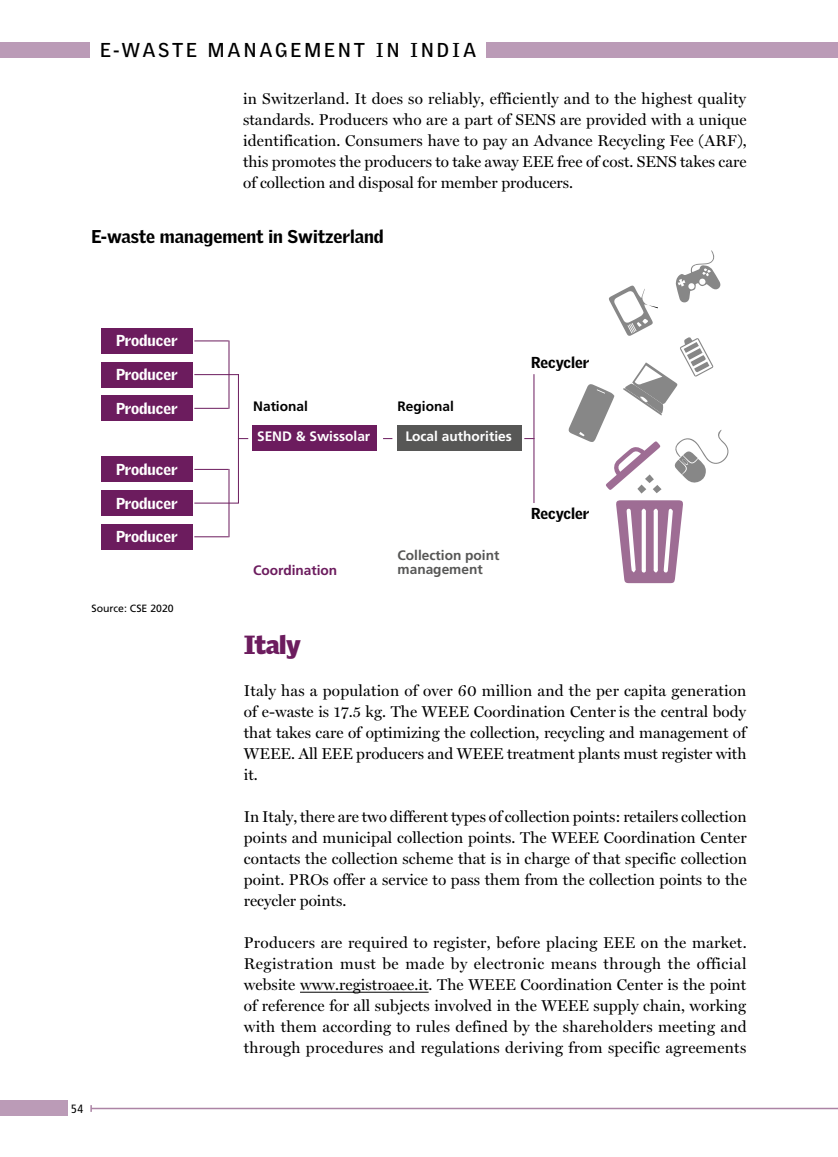
<style>
.page{position:relative;width:838px;height:1157px;background:#fff}
.page>*{position:absolute;margin:0;border:0;box-sizing:border-box;transform-origin:0 0}
.t1{font:900 25.5px "Griffith Gothic";letter-spacing:-.02em;color:#6c1c5e}
.t2{font:700 19.5px "Griffith Gothic";letter-spacing:.155em;color:#000}
.t3{font:900 18px "Griffith Gothic";color:#000}
.t4{font:15.75px/21px "Miller Display";color:#000;text-align:justify}
.t5{font:900 15.45px "Griffith Gothic";color:#fff}
.t6{font:900 15.45px "Griffith Gothic";color:#000}
.t7{font:700 13.65px "Frutiger";color:#fff}
.t8{font:700 13.65px/13.6px "Frutiger";color:#575756}
.t9{font:700 13.65px "Frutiger";color:#000}
.t10{font:700 13.65px "Frutiger";color:#6c1c5e}
.t11{font:condensed 12px "Frutiger";color:#000}
.t12{font:10.5px "Frutiger";color:#000}
</style>
<div class="page">
<div style="left:0;top:42px;width:838px;height:15px;background:#bb9bb7"></div>
<hr style="left:91px;top:1107px;width:747px;height:2px;background:#ac84a5">
<div style="left:90px;top:35px;width:396px;height:29px;background:#fff"></div>
<div style="left:0;top:1100px;width:67px;height:15px;background:#bb9bb7"></div>
<div style="left:101px;top:328px;width:92px;height:26px;background:#6c1c5e"></div>
<div style="left:101px;top:456px;width:92px;height:26px;background:#6c1c5e"></div>
<div style="left:101px;top:362px;width:92px;height:25px;background:#6c1c5e"></div>
<div style="left:101px;top:490px;width:92px;height:26px;background:#6c1c5e"></div>
<div style="left:101px;top:395px;width:92px;height:26px;background:#6c1c5e"></div>
<div style="left:253px;top:425px;width:124px;height:26px;background:#6c1c5e"></div>
<div style="left:397px;top:425px;width:125px;height:26px;background:#575756"></div>
<div style="left:101px;top:524px;width:92px;height:26px;background:#6c1c5e"></div>
<svg style="left:616px;top:500px;width:67px;height:83px"></svg>
<svg style="left:637px;top:484px;width:9px;height:9px"></svg>
<svg style="left:652px;top:485px;width:9px;height:8px"></svg>
<svg style="left:568px;top:250px;width:161px;height:240px"></svg>
<hr style="left:194px;top:340px;width:34px;height:1px;background:#6c1c5e">
<hr style="left:194px;top:469px;width:34px;height:1px;background:#6c1c5e">
<hr style="left:228px;top:340px;width:1px;height:69px;background:#6c1c5e">
<hr style="left:238px;top:374px;width:1px;height:65px;background:#6c1c5e">
<hr style="left:533px;top:374px;width:1px;height:65px;background:#6c1c5e">
<hr style="left:238px;top:438px;width:1px;height:65px;background:#6c1c5e">
<hr style="left:533px;top:438px;width:1px;height:65px;background:#6c1c5e">
<hr style="left:228px;top:469px;width:1px;height:68px;background:#6c1c5e">
<hr style="left:194px;top:374px;width:45px;height:1px;background:#6c1c5e">
<hr style="left:194px;top:502px;width:45px;height:1px;background:#6c1c5e">
<hr style="left:194px;top:408px;width:34px;height:1px;background:#6c1c5e">
<hr style="left:194px;top:536px;width:34px;height:1px;background:#6c1c5e">
<hr style="left:300px;top:992px;width:128px;height:1px;background:#000">
<p class="t2" style="left:100px;top:38px;width:378px">E-WASTE MANAGEMENT IN INDIA</p>
<p class="t4" style="left:243px;top:88px;width:505px">in Switzerland. It does so reliably, efficiently and to the highest quality standards. Producers who are a part of SENS are provided with a unique identification. Consumers have to pay an Advance Recycling Fee (ARF), this promotes the producers to take away EEE free of cost. SENS takes care of collection and disposal for member producers.</p>
<p class="t3" style="left:91px;top:226px;width:294px">E-waste management in Switzerland</p>
<p class="t5" style="left:116px;top:331px;width:63px">Producer</p>
<p class="t5" style="left:116px;top:365px;width:63px">Producer</p>
<p class="t5" style="left:116px;top:399px;width:63px">Producer</p>
<p class="t5" style="left:116px;top:460px;width:63px">Producer</p>
<p class="t5" style="left:116px;top:493px;width:63px">Producer</p>
<p class="t5" style="left:116px;top:527px;width:63px">Producer</p>
<p class="t12" style="left:91px;top:602px;width:84px">Source: CSE 2020</p>
<p class="t11" style="left:71px;top:1101px;width:14px">54</p>
<p class="t9" style="left:253px;top:398px;width:56px">National</p>
<p class="t7" style="left:257px;top:428px;width:115px">SEND &amp; Swissolar</p>
<p class="t7" style="left:405px;top:428px;width:108px">Local authorities</p>
<p class="t9" style="left:397px;top:398px;width:58px">Regional</p>
<p class="t6" style="left:531px;top:353px;width:60px">Recycler</p>
<p class="t10" style="left:253px;top:562px;width:86px">Coordination</p>
<p class="t8" style="left:397px;top:548px;width:103px">Collection point management</p>
<p class="t6" style="left:531px;top:504px;width:60px">Recycler</p>
<h1 class="t1" style="left:244px;top:629px;width:58px">Italy</h1>
<p class="t4" style="left:244px;top:680px;width:504px">Italy has a population of over 60 million and the per capita generation of e-waste is 17.5 kg. The WEEE Coordination Center is the central body that takes care of optimizing the collection, recycling and management of WEEE. All EEE producers and WEEE treatment plants must register with it.</p>
<p class="t4" style="left:244px;top:806px;width:504px">In Italy, there are two different types of collection points: retailers collection points and municipal collection points. The WEEE Coordination Center contacts the collection scheme that is in charge of that specific collection point. PROs offer a service to pass them from the collection points to the recycler points.</p>
<p class="t4" style="left:244px;top:932px;width:504px">Producers are required to register, before placing EEE on the market.<br>Registration must be made by electronic means through the official website www.registroaee.it. The WEEE Coordination Center is the point of reference for all subjects involved in the WEEE supply chain, working with them according to rules defined by the shareholders meeting and through procedures and regulations deriving from specific agreements</p>
</div>
